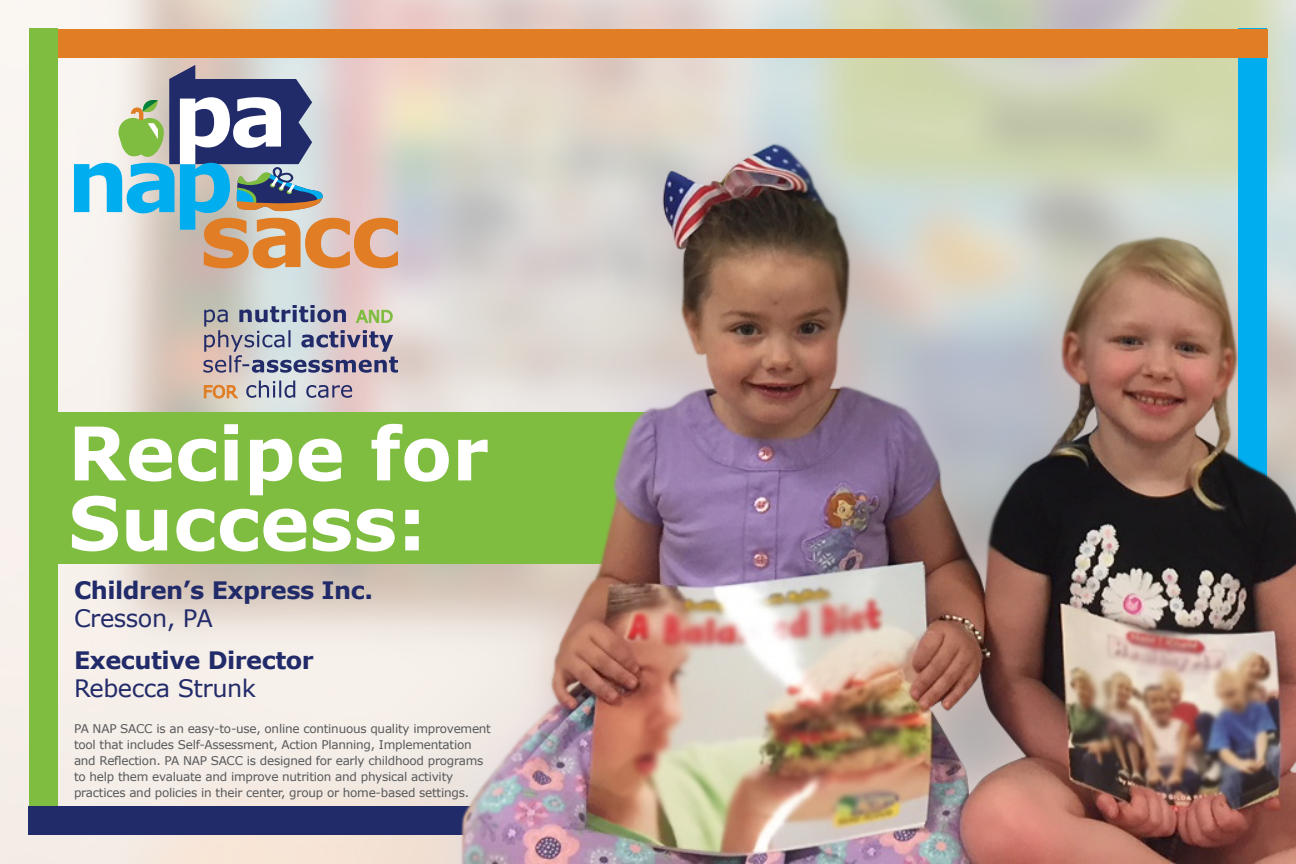
<style>
.page{position:relative;width:1296px;height:864px;background:#fff}
.page>*{position:absolute;margin:0;border:0;box-sizing:border-box;transform-origin:0 0}
.t1{font:700 74px/70px "Verdana";color:#fff}
.t2{font:700 24px/28px "Verdana";letter-spacing:-.02em;color:#222b69}
.t3{font:12px/16px "Verdana";letter-spacing:-.02em;color:#57585a}
.s1{font-weight:400}
</style>
<div class="page">
<img style="left:0;top:0;width:1296px;height:864px">
<img style="left:160px;top:807px;width:1079px;height:28px">
<svg style="left:1239px;top:57px;width:28px;height:778px;background:#2c7fa0"></svg>
<div style="left:29px;top:29px;width:1238px;height:28px;background:#e07d25"></div>
<div style="left:29px;top:29px;width:28px;height:806px;background:#7fbd41"></div>
<div style="left:29px;top:807px;width:131px;height:28px;background:#222b69"></div>
<div style="left:36px;top:412px;width:619px;height:152px;background:#7fbd41"></div>
<svg style="left:246px;top:381px;width:106px;height:17px;background:#adacbc"></svg>
<svg style="left:74px;top:65px;width:324px;height:203px"></svg>
<svg style="left:203px;top:305px;width:195px;height:68px;background:#a8a5b1"></svg>
<svg style="left:203px;top:384px;width:36px;height:15px"></svg>
<p class="t1" style="left:68px;top:417px;width:422px">Recipe for<br>Success:</p>
<p class="t2" style="left:74px;top:576px;width:301px">Children’s Express Inc.<br><span class="s1">Cresson, PA</span></p>
<p class="t2" style="left:74px;top:646px;width:241px">Executive Director<br><span class="s1">Rebecca Strunk</span></p>
<p class="t3" style="left:74px;top:720px;width:419px">PA NAP SACC is an easy-to-use, online continuous quality improvement tool that includes Self-Assessment, Action Planning, Implementation and Reflection. PA NAP SACC is designed for early childhood programs to help them evaluate and improve nutrition and physical activity practices and policies in their center, group or home-based settings.</p>
</div>
